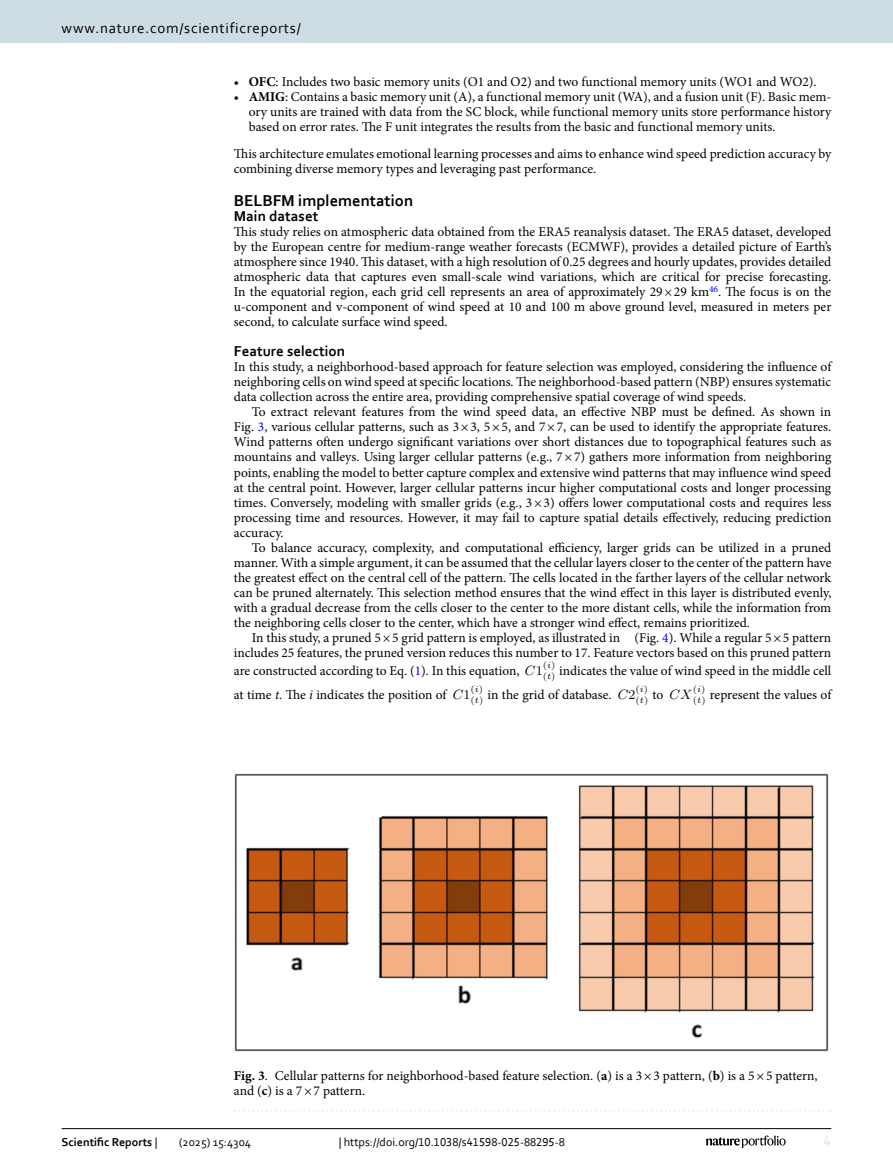
<style>
.page{position:relative;width:893px;height:1174px;background:#fff}
.page>*{position:absolute;margin:0;border:0;box-sizing:border-box;transform-origin:0 0}
.Head_1{font:700 16.5px "Corbel";color:#000}
.t1{font:15px "Corbel";letter-spacing:.05em;color:#000}
.Head_2{font:700 15px "Corbel";color:#000}
.Head_2_After_1{font:700 15px "Corbel";color:#000}
.t2{font:15px "Corbel";color:#d9e4eb}
.Body_Text_Indent{font:13.5px/15px "Minion Pro";color:#000;text-align:justify}
.Body_Text{font:13.5px/15px "Minion Pro";color:#000;text-align:justify}
.Figure_Caption{font:13.5px/15px "Minion Pro";letter-spacing:-.005em;color:#000}
.t3{font:12px "Corbel";color:#000}
.t4{font:700 12px "Corbel";color:#000}
.t5{font:9px/11.4px "LM Roman 6";color:#000}
.s1{font-weight:700}
.s2{color:#00f}
.s3{font-family:"LM Math Italic 9"}
.s4{font-family:"LM Roman 9"}
.s5{font-family:"LM Math Italic 6"}
.s6{font-style:italic}
.s7{font-weight:400}
</style>
<div class="page">
<img style="left:234px;top:773px;width:595px;height:279px">
<svg style="left:235px;top:1110px;width:597px;height:1px"></svg>
<hr style="left:62px;top:1128px;width:769px;height:1px;background:#000">
<svg style="left:706px;top:1135px;width:80px;height:12px"></svg>
<div style="left:0;top:0;width:893px;height:43px;background:#cedde4"></div>
<p class="t1" style="left:62px;top:18px;width:241px">www.nature.com/scientificreports/</p>
<p class="Body_Text_Indent" style="left:234px;top:74px;width:584px">• <span class="s1">OFC</span>: Includes two basic memory units (O1 and O2) and two functional memory units (WO1 and WO2).</p>
<p class="Body_Text_Indent" style="left:249px;top:89px;width:584px;text-indent:-15px">• <span class="s1">AMIG</span>: Contains a basic memory unit (A), a functional memory unit (WA), and a fusion unit (F). Basic mem&shy;ory units are trained with data from the SC block, while functional memory units store performance history based on error rates. The F unit integrates the results from the basic and functional memory units.</p>
<p class="Body_Text" style="left:234px;top:147px;width:599px">This architecture emulates emotional learning processes and aims to enhance wind speed prediction accuracy by combining diverse memory types and leveraging past performance.</p>
<p class="Head_1" style="left:234px;top:191px;width:181px">BELBFM implementation</p>
<p class="Head_2_After_1" style="left:234px;top:207px;width:86px">Main dataset</p>
<p class="Body_Text" style="left:234px;top:225px;width:599px">This study relies on atmospheric data obtained from the ERA5 reanalysis dataset. The ERA5 dataset, developed by the European centre for medium-range weather forecasts (ECMWF), provides a detailed picture of Earth’s atmosphere since 1940. This dataset, with a high resolution of 0.25 degrees and hourly updates, provides detailed atmospheric data that captures even small-scale wind variations, which are critical for precise forecasting.<br>In the equatorial region, each grid cell represents an area of approximately 29×29 km<sup>46</sup>. The focus is on the u-component and v-component of wind speed at 10 and 100 m above ground level, measured in meters per second, to calculate surface wind speed.</p>
<p class="Head_2" style="left:234px;top:342px;width:113px">Feature selection</p>
<p class="Body_Text" style="left:234px;top:360px;width:599px">In this study, a neighborhood-based approach for feature selection was employed, considering the influence of neighboring cells on wind speed at specific locations. The neighborhood-based pattern (NBP) ensures systematic data collection across the entire area, providing comprehensive spatial coverage of wind speeds.</p>
<p class="Body_Text_Indent" style="left:234px;top:405px;width:599px;text-indent:18px">To extract relevant features from the wind speed data, an effective NBP must be defined. As shown in Fig. <span class="s2">3</span>, various cellular patterns, such as 3×3, 5×5, and 7×7, can be used to identify the appropriate features.<br>Wind patterns often undergo significant variations over short distances due to topographical features such as mountains and valleys. Using larger cellular patterns (e.g., 7×7) gathers more information from neighboring points, enabling the model to better capture complex and extensive wind patterns that may influence wind speed at the central point. However, larger cellular patterns incur higher computational costs and longer processing times. Conversely, modeling with smaller grids (e.g., 3×3) offers lower computational costs and requires less processing time and resources. However, it may fail to capture spatial details effectively, reducing prediction accuracy.</p>
<p class="Body_Text_Indent" style="left:234px;top:540px;width:599px;text-indent:18px">To balance accuracy, complexity, and computational efficiency, larger grids can be utilized in a pruned manner. With a simple argument, it can be assumed that the cellular layers closer to the center of the pattern have the greatest effect on the central cell of the pattern. The cells located in the farther layers of the cellular network can be pruned alternately. This selection method ensures that the wind effect in this layer is distributed evenly, with a gradual decrease from the cells closer to the center to the more distant cells, while the information from the neighboring cells closer to the center, which have a stronger wind effect, remains prioritized.</p>
<p class="Body_Text_Indent" style="left:234px;top:630px;width:599px;text-align:right">In this study, a pruned 5×5 grid pattern is employed, as illustrated in (Fig. <span class="s2">4</span>). While a regular 5×5 pattern includes 25 features, the pruned version reduces this number to 17. Feature vectors based on this pruned pattern</p>
<p class="Body_Text_Indent" style="left:234px;top:663px;width:310px">are constructed according to Eq. (<span class="s2">1</span>). In this equation, <span class="s3">C</span><span class="s4">1</span></p>
<p class="t5" style="left:543px;top:658px;width:14px">(<span class="s5">i</span>) (<span class="s5">t</span>)</p>
<p class="Body_Text_Indent" style="left:559px;top:663px;width:274px">indicates the value of wind speed in the middle cell</p>
<p class="Body_Text_Indent" style="left:234px;top:687px;width:238px">at time <span class="s6">t</span>. The <span class="s6">i</span> indicates the position of <span class="s3">C</span><span class="s4">1</span></p>
<p class="t5" style="left:470px;top:682px;width:14px">(<span class="s5">i</span>) (<span class="s5">t</span>)</p>
<p class="Body_Text_Indent" style="left:487px;top:687px;width:149px">in the grid of database. <span class="s3">C</span><span class="s4">2</span></p>
<p class="t5" style="left:635px;top:682px;width:14px">(<span class="s5">i</span>) (<span class="s5">t</span>)</p>
<p class="Body_Text_Indent" style="left:652px;top:687px;width:41px">to <span class="s3">CX</span></p>
<p class="t5" style="left:693px;top:682px;width:14px">(<span class="s5">i</span>) (<span class="s5">t</span>)</p>
<p class="Body_Text_Indent" style="left:710px;top:687px;width:123px">represent the values of</p>
<p class="Figure_Caption" style="left:234px;top:1068px;width:585px"><span class="s1">Fig. 3</span>. Cellular patterns for neighborhood-based feature selection. (<span class="s1">a</span>) is a 3×3 pattern, (<span class="s1">b</span>) is a 5×5 pattern, and (<span class="s1">c</span>) is a 7×7 pattern.</p>
<p class="t4" style="left:62px;top:1134px;width:97px">Scientific Reports <span class="s7">|</span></p>
<p class="t3" style="left:179px;top:1134px;width:74px">(2025) 15:4304</p>
<p class="t3" style="left:339px;top:1134px;width:228px">| https://doi.org/10.1038/s41598-025-88295-8</p>
<p class="t2" style="left:824px;top:1132px;width:9px">4</p>
</div>
